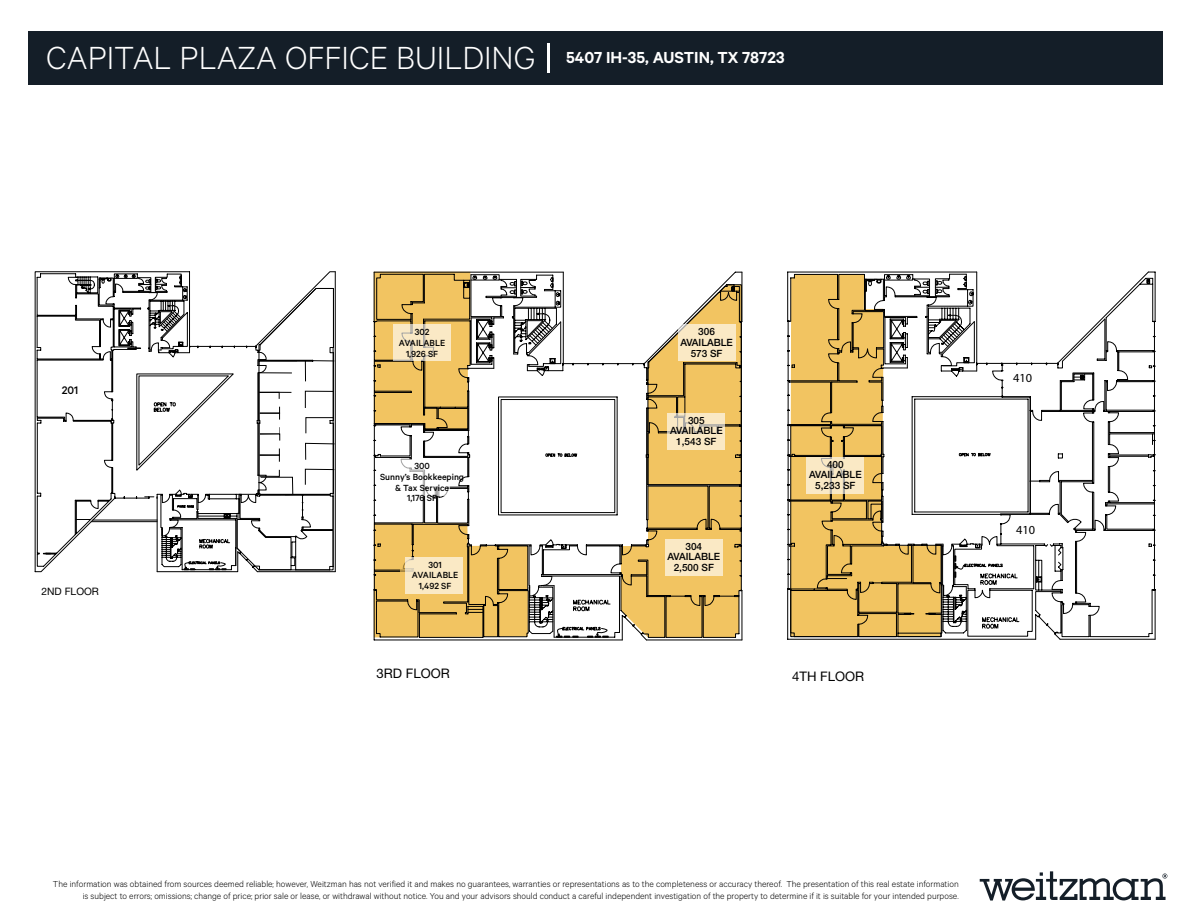
<style>
.page{position:relative;width:1188px;height:918px;background:#fff}
.page>*{position:absolute;margin:0;border:0;box-sizing:border-box;transform-origin:0 0}
.t1{font:300 36px "Calibre";color:#fff}
.t2{font:13.2px "Helvetica Neue LT Std";color:#000}
.t3{font:12.3px "Myriad Pro";color:#000}
.t4{font:500 12.3px "Calibre";color:#000}
.t5{font:10.2px "Helvetica Neue LT Std";color:#000}
.t6{font:500 10.05px/10.6px "Calibre";color:#000;text-align:center}
.t7{font:500 10.05px/10.6px "Helvetica Neue LT Std";color:#000;text-align:center}
.t8{font:300 9.75px/11.7px "Calibre";color:#000;text-align:right}
.s1{font-size:39.6px}
.s2{font-weight:600;font-size:18px}
</style>
<div class="page">
<svg style="left:980px;top:871px;width:187px;height:30px"></svg>
<div style="left:28px;top:31px;width:1134px;height:54px;background:#141e28"></div>
<hr style="left:33px;top:673px;width:304px;height:1px;background:#000">
<svg style="left:34px;top:271px;width:302px;height:302px"></svg>
<hr style="left:372px;top:755px;width:372px;height:1px;background:#000">
<svg style="left:373px;top:271px;width:370px;height:370px"></svg>
<hr style="left:786px;top:763px;width:371px;height:1px;background:#000">
<svg style="left:787px;top:271px;width:369px;height:369px"></svg>
<div style="left:392px;top:459px;width:57px;height:37px;background:#fff"></div>
<svg style="left:621px;top:285px;width:121px;height:352px"></svg>
<div style="left:665px;top:539px;width:57px;height:37px;background:#fae9c5"></div>
<svg style="left:807px;top:457px;width:57px;height:37px;background:#f3e3c2"></svg>
<svg style="left:373px;top:272px;width:97px;height:159px;background:#d9b568"></svg>
<svg style="left:374px;top:523px;width:154px;height:114px;background:#dbb565"></svg>
<div style="left:405px;top:557px;width:57px;height:37px;background:#fae9c5"></div>
<hr style="left:259px;top:392px;width:32px;height:1px;background:#000">
<hr style="left:259px;top:373px;width:33px;height:1px;background:#000">
<svg style="left:305px;top:469px;width:30px;height:16px"></svg>
<svg style="left:305px;top:443px;width:30px;height:17px"></svg>
<svg style="left:306px;top:417px;width:28px;height:17px"></svg>
<svg style="left:305px;top:391px;width:29px;height:17px"></svg>
<svg style="left:305px;top:360px;width:30px;height:22px"></svg>
<hr style="left:259px;top:360px;width:38px;height:1px;background:#000">
<svg style="left:259px;top:392px;width:21px;height:7px"></svg>
<svg style="left:259px;top:469px;width:34px;height:26px"></svg>
<svg style="left:259px;top:406px;width:21px;height:14px"></svg>
<svg style="left:260px;top:427px;width:20px;height:14px"></svg>
<svg style="left:259px;top:448px;width:21px;height:14px"></svg>
<h1 class="t1" style="left:46px;top:37px;width:740px">CAPITAL PLAZA OFFICE BUILDING <span class="s1">|</span> <span class="s2">5407 IH-35, AUSTIN, TX 78723</span></h1>
<p class="t4" style="left:62px;top:383px;width:18px">201</p>
<p class="t5" style="left:42px;top:585px;width:59px">2ND FLOOR</p>
<p class="t6" style="left:399px;top:326px;width:48px">302<br>AVAILABLE<br>1,926 SF</p>
<p class="t6" style="left:380px;top:461px;width:85px">300<br>Sunny’s Bookkeeping &amp; Tax Service<br>1,176 SF</p>
<p class="t6" style="left:412px;top:559px;width:48px">301<br>AVAILABLE<br>1,492 SF</p>
<p class="t7" style="left:680px;top:326px;width:54px">306<br>AVAILABLE<br>573 SF</p>
<p class="t7" style="left:670px;top:415px;width:54px">305<br>AVAILABLE<br>1,543 SF</p>
<p class="t7" style="left:668px;top:541px;width:54px">304<br>AVAILABLE<br>2,500 SF</p>
<p class="t7" style="left:809px;top:459px;width:54px">400<br>AVAILABLE<br>5,233 SF</p>
<h2 class="t2" style="left:377px;top:665px;width:75px">3RD FLOOR</h2>
<h2 class="t2" style="left:792px;top:668px;width:74px">4TH FLOOR</h2>
<p class="t3" style="left:1013px;top:370px;width:21px">410</p>
<p class="t3" style="left:1016px;top:522px;width:21px">410</p>
<p class="t8" style="left:53px;top:878px;width:907px">The information was obtained from sources deemed reliable; however, Weitzman has not verified it and makes no guarantees, warranties or representations as to the completeness or accuracy thereof. The presentation of this real estate information is subject to errors; omissions; change of price; prior sale or lease, or withdrawal without notice. You and your advisors should conduct a careful independent investigation of the property to determine if it is suitable for your intended purpose.</p>
</div>
